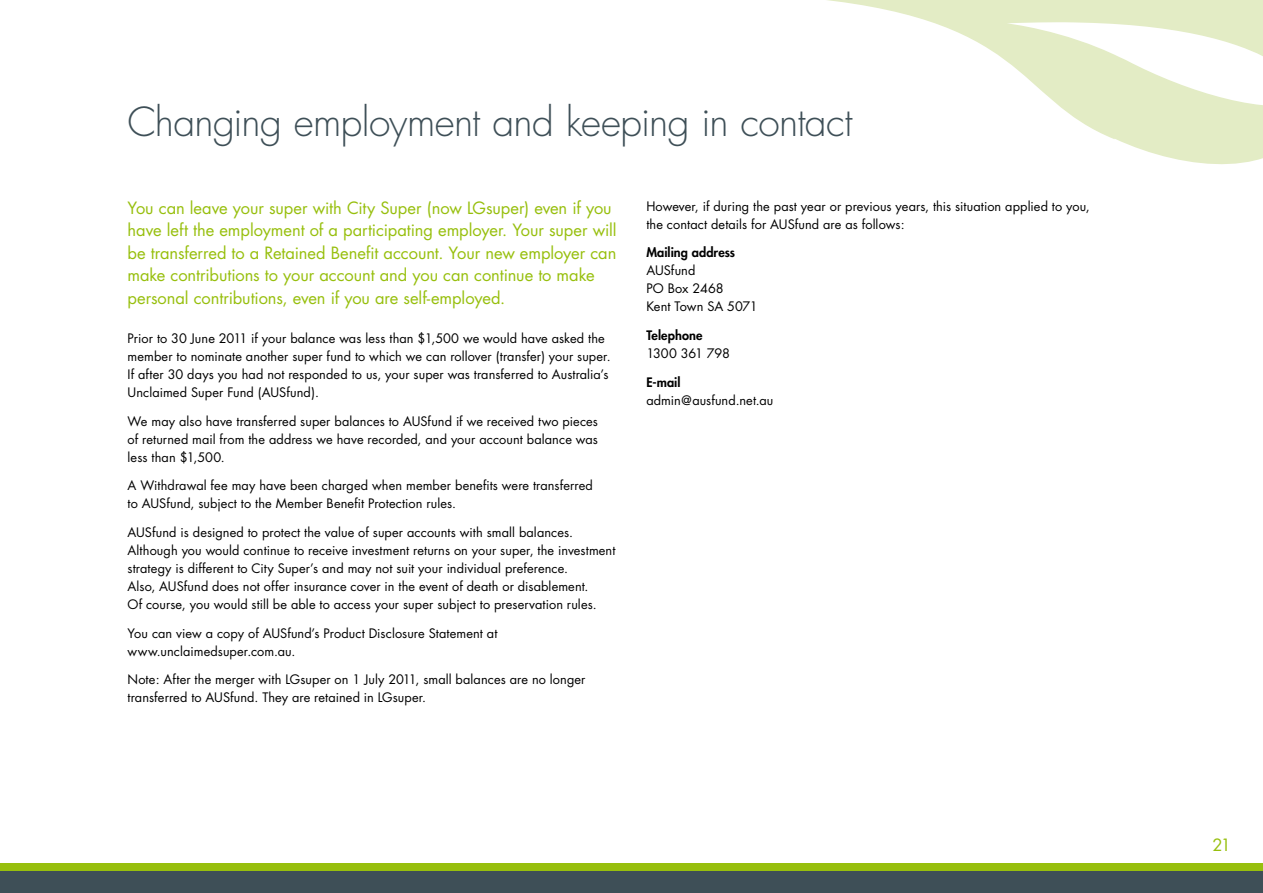
<style>
.page{position:relative;width:1263px;height:893px;background:#fff}
.page>*{position:absolute;margin:0;border:0;box-sizing:border-box;transform-origin:0 0}
.t1{font:300 39px "Futura";letter-spacing:-.02em;color:#3e4f57}
.t2{font:16.5px/22.5px "Futura";letter-spacing:-.005em;color:#97bf0d}
.t3{font:12.75px/18px "Futura";letter-spacing:.005em;color:#000}
.t4{font:800 12.75px "Futura";letter-spacing:.005em;color:#000}
.t5{font:12.75px "Futura";letter-spacing:-.02em;color:#000}
</style>
<div class="page">
<svg style="left:827px;top:0;width:436px;height:165px"></svg>
<div style="left:0;top:863px;width:1263px;height:9px;background:#97bf0d"></div>
<div style="left:0;top:872px;width:1263px;height:21px;background:#3e4f57"></div>
<h1 class="t1" style="left:128px;top:98px;width:726px">Changing employment and keeping in contact</h1>
<p class="t2" style="left:128px;top:197px;width:490px">You can leave your super with City Super (now LGsuper) even if you have left the employment of a participating employer. Your super will be transferred to a Retained Benefit account. Your new employer can make contributions to your account and you can continue to make personal contributions, even if you are self-employed.</p>
<p class="t3" style="left:128px;top:329px;width:485px">Prior to 30 June 2011 if your balance was less than $1,500 we would have asked the member to nominate another super fund to which we can rollover (transfer) your super.<br>If after 30 days you had not responded to us, your super was transferred to Australia’s Unclaimed Super Fund (AUSfund).</p>
<p class="t3" style="left:128px;top:412px;width:472px;text-align:justify">We may also have transferred super balances to AUSfund if we received two pieces of returned mail from the address we have recorded, and your account balance was less than $1,500.</p>
<p class="t3" style="left:128px;top:477px;width:467px">A Withdrawal fee may have been charged when member benefits were transferred to AUSfund, subject to the Member Benefit Protection rules.</p>
<p class="t3" style="left:128px;top:523px;width:489px">AUSfund is designed to protect the value of super accounts with small balances.<br>Although you would continue to receive investment returns on your super, the investment strategy is different to City Super’s and may not suit your individual preference.<br>Also, AUSfund does not offer insurance cover in the event of death or disablement.<br>Of course, you would still be able to access your super subject to preservation rules.</p>
<p class="t3" style="left:128px;top:624px;width:371px">You can view a copy of AUSfund’s Product Disclosure Statement at www.unclaimedsuper.com.au.</p>
<p class="t3" style="left:128px;top:671px;width:459px">Note: After the merger with LGsuper on 1 July 2011, small balances are no longer transferred to AUSfund. They are retained in LGsuper.</p>
<p class="t3" style="left:646px;top:197px;width:445px">However, if during the past year or previous years, this situation applied to you, the contact details for AUSfund are as follows:</p>
<p class="t4" style="left:646px;top:245px;width:90px">Mailing address</p>
<p class="t3" style="left:646px;top:262px;width:113px">AUSfund<br>PO Box 2468<br>Kent Town SA 5071</p>
<p class="t4" style="left:646px;top:327px;width:58px">Telephone</p>
<p class="t5" style="left:646px;top:345px;width:85px">1300 361 798</p>
<p class="t4" style="left:646px;top:374px;width:36px">E-mail</p>
<p class="t3" style="left:646px;top:391px;width:129px">admin@ausfund.net.au</p>
<p class="t2" style="left:1212px;top:834px;width:20px">21</p>
</div>
